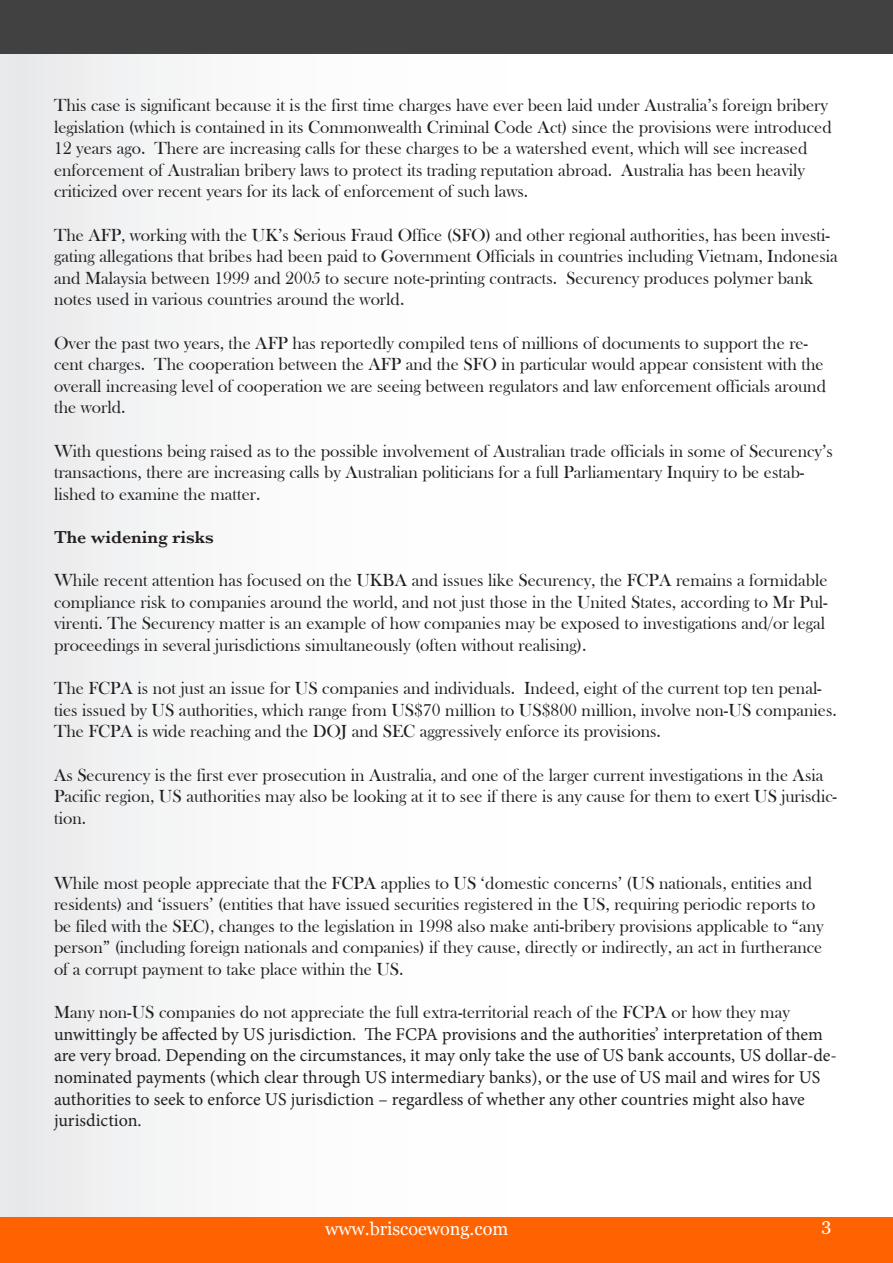
<style>
.page{position:relative;width:893px;height:1263px;background:#fff}
.page>*{position:absolute;margin:0;border:0;box-sizing:border-box;transform-origin:0 0}
.t1{font:18px/21.6px "Bask Old Face";color:#231f20}
.t2{font:18px/21.6px "Minion Pro";color:#231f20}
.t3{font:18px "Georgia";color:#fff}
.t4{font:600 18px "Baskerville";color:#231f20}
.s1{font-family:"Bask Old Face"}
</style>
<div class="page">
<div style="left:0;top:1208px;width:893px;height:54px;background:#ff6301"></div>
<div style="left:0;top:0;width:893px;height:1217px;background:linear-gradient(to right,#f1f1f2,#fff)"></div>
<div style="left:0;top:0;width:893px;height:53px;background:#414141"></div>
<p class="t1" style="left:54px;top:95px;width:779px">This case is significant because it is the first time charges have ever been laid under Australia’s foreign bribery legislation (which is contained in its Commonwealth Criminal Code Act) since the provisions were introduced 12 years ago. There are increasing calls for these charges to be a watershed event, which will see increased enforcement of Australian bribery laws to protect its trading reputation abroad. Australia has been heavily criticized over recent years for its lack of enforcement of such laws.</p>
<p class="t1" style="left:54px;top:224px;width:785px">The AFP, working with the UK’s Serious Fraud Office (SFO) and other regional authorities, has been investi&shy;gating allegations that bribes had been paid to Government Officials in countries including Vietnam, Indonesia and Malaysia between 1999 and 2005 to secure note-printing contracts. Securency produces polymer bank notes used in various countries around the world.</p>
<p class="t1" style="left:54px;top:332px;width:774px">Over the past two years, the AFP has reportedly compiled tens of millions of documents to support the re&shy;cent charges. The cooperation between the AFP and the SFO in particular would appear consistent with the overall increasing level of cooperation we are seeing between regulators and law enforcement officials around the world.</p>
<p class="t1" style="left:54px;top:440px;width:780px">With questions being raised as to the possible involvement of Australian trade officials in some of Securency’s transactions, there are increasing calls by Australian politicians for a full Parliamentary Inquiry to be estab&shy;lished to examine the matter.</p>
<p class="t4" style="left:54px;top:524px;width:161px">The widening risks</p>
<p class="t1" style="left:54px;top:570px;width:775px">While recent attention has focused on the UKBA and issues like Securency, the FCPA remains a formidable compliance risk to companies around the world, and not just those in the United States, according to Mr Pul&shy;virenti. The Securency matter is an example of how companies may be exposed to investigations and/or legal proceedings in several jurisdictions simultaneously (often without realising).</p>
<p class="t1" style="left:54px;top:678px;width:784px">The FCPA is not just an issue for US companies and individuals. Indeed, eight of the current top ten penal&shy;ties issued by US authorities, which range from US$70 million to US$800 million, involve non-US companies.<br>The FCPA is wide reaching and the DOJ and SEC aggressively enforce its provisions.</p>
<p class="t1" style="left:54px;top:764px;width:785px">As Securency is the first ever prosecution in Australia, and one of the larger current investigations in the Asia<br>Pacific region, US authorities may also be looking at it to see if there is any cause for them to exert US jurisdic&shy;tion.</p>
<p class="t1" style="left:54px;top:872px;width:771px">While most people appreciate that the FCPA applies to US ‘domestic concerns’ (US nationals, entities and residents) and ‘issuers’ (entities that have issued securities registered in the US, requiring periodic reports to be filed with the SEC), changes to the legislation in 1998 also make anti-bribery provisions applicable to “any person” (including foreign nationals and companies) if they cause, directly or indirectly, an act in furtherance of a corrupt payment to take place within the US.</p>
<p class="t2" style="left:54px;top:1002px;width:784px"><span class="s1">Many non-US companies do not appreciate the full extra-territorial reach of the FCPA or how they may </span>unwittingly be affected by US jurisdiction. The FCPA provisions and the authorities’ interpretation of them are very broad. Depending on the circumstances, it may only take the use of US bank accounts, US dollar-de&shy;nominated payments (which clear through US intermediary banks), or the use of US mail and wires for US authorities to seek to enforce US jurisdiction – regardless of whether any other countries might also have jurisdiction.</p>
<p class="t3" style="left:325px;top:1215px;width:185px">www.briscoewong.com</p>
<p class="t3" style="left:821px;top:1211px;width:11px">3</p>
</div>
